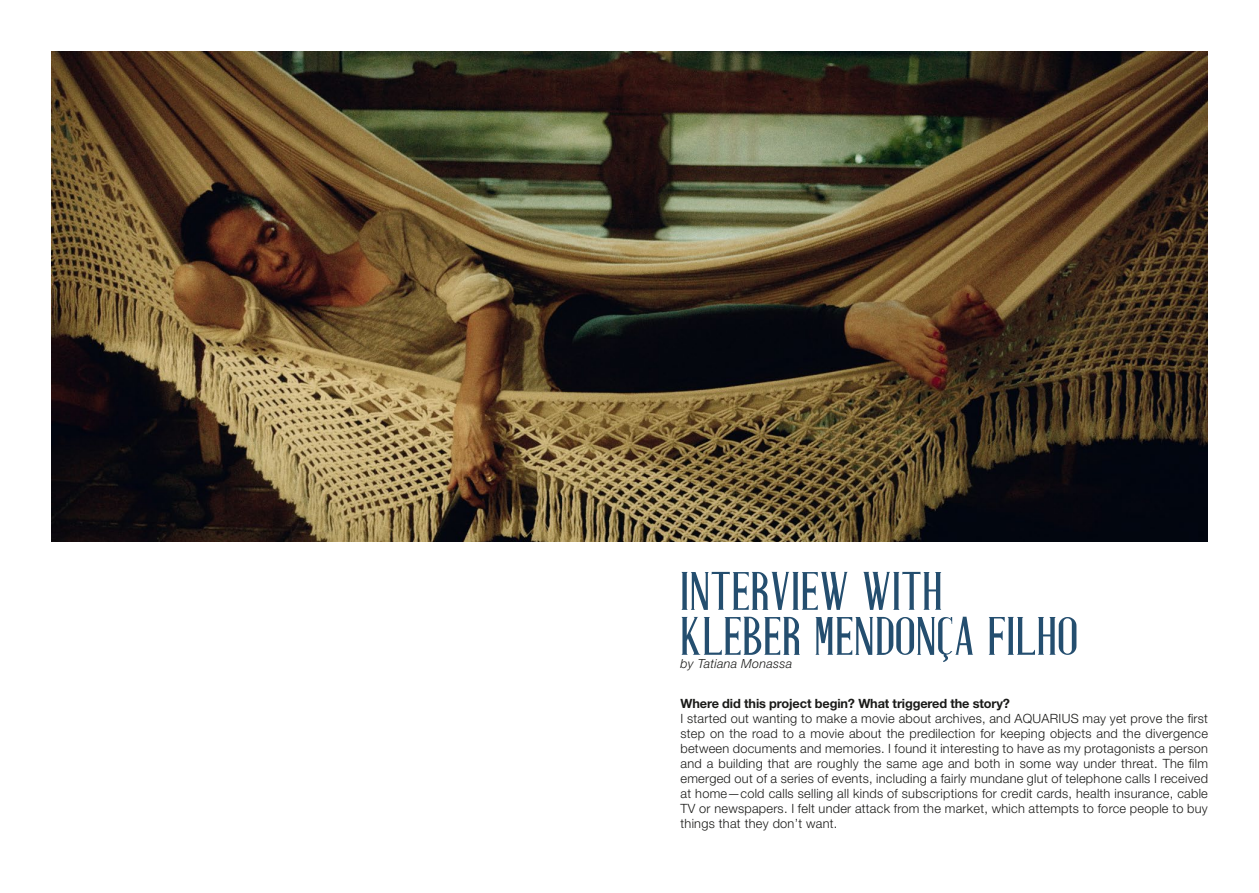
<style>
.page{position:relative;width:1259px;height:893px;background:#fff}
.page>*{position:absolute;margin:0;border:0;box-sizing:border-box;transform-origin:0 0}
.t1{font:54px/45px "Antique Book Cover";letter-spacing:.025em;color:#244e6f}
.t2{font:300 12.75px/15px "Helvetica Neue LT Std";letter-spacing:.02em;color:#1a1a18;text-align:justify}
.t3{font:700 12.75px "Helvetica Neue LT Std";letter-spacing:-.01em;color:#1a1a18}
.t4{font:italic 300 12.45px "Helvetica Neue LT Std";letter-spacing:.02em;color:#1a1a18}
</style>
<div class="page">
<img style="left:51px;top:51px;width:1157px;height:490px">
<svg style="left:943px;top:654px;width:5px;height:8px"></svg>
<h1 class="t1" style="left:680px;top:574px;width:398px">INTERVIEW WITH<br>KLEBER MENDONCA FILHO</h1>
<p class="t4" style="left:680px;top:656px;width:113px">by Tatiana Monassa</p>
<p class="t3" style="left:680px;top:695px;width:331px">Where did this project begin? What triggered the story?</p>
<p class="t2" style="left:680px;top:710px;width:529px">I started out wanting to make a movie about archives, and AQUARIUS may yet prove the first step on the road to a movie about the predilection for keeping objects and the divergence between documents and memories. I found it interesting to have as my protagonists a person and a building that are roughly the same age and both in some way under threat. The film emerged out of a series of events, including a fairly mundane glut of telephone calls I received at home—cold calls selling all kinds of subscriptions for credit cards, health insurance, cable TV or newspapers. I felt under attack from the market, which attempts to force people to buy things that they don’t want.</p>
</div>
